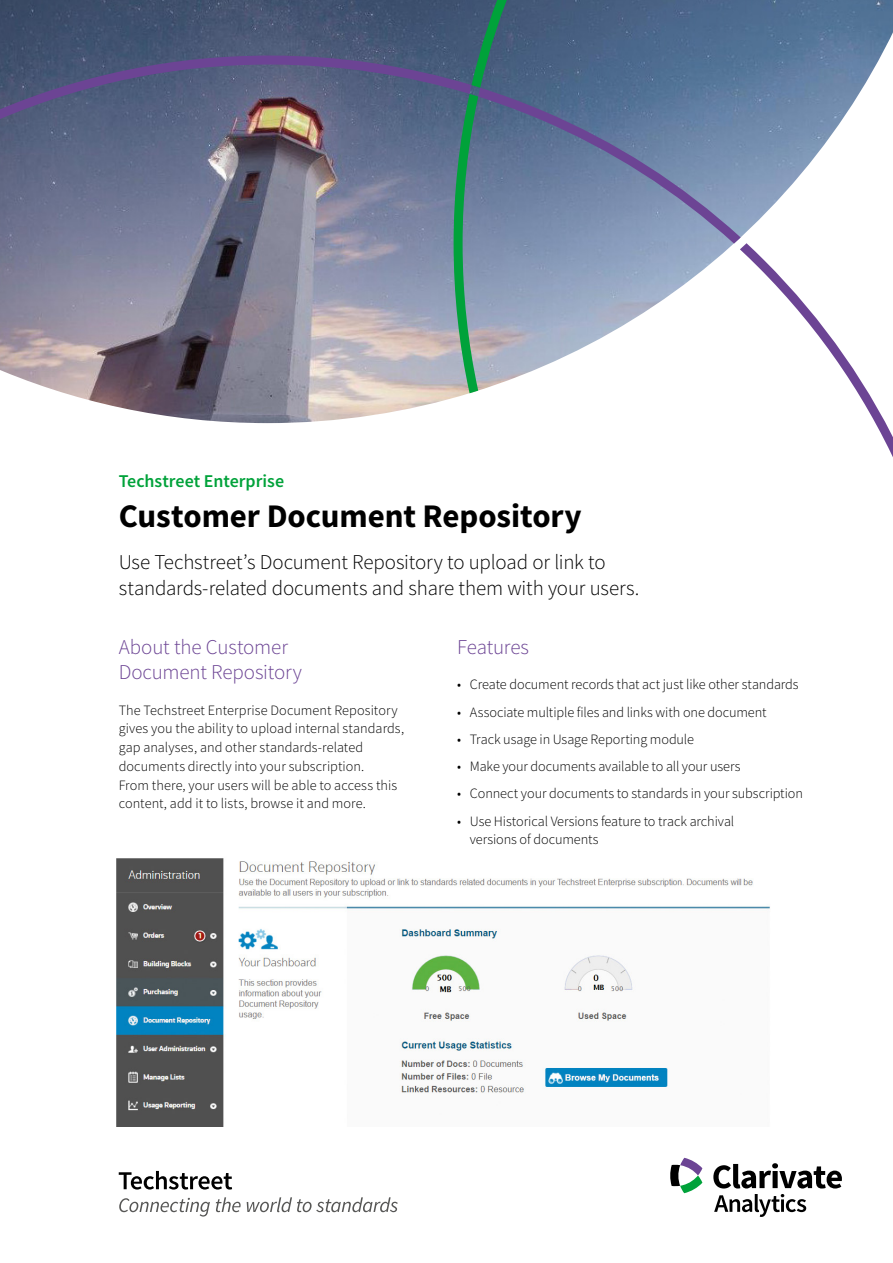
<style>
.page{position:relative;width:893px;height:1263px;background:#fff}
.page>*{position:absolute;margin:0;border:0;box-sizing:border-box;transform-origin:0 0}
.t1{font:700 33px "Source Sans Pro";letter-spacing:-.005em;color:#000}
.t2{font:300 21px/25.2px "Source Sans Pro";letter-spacing:-.01em;color:#000}
.t3{font:300 21px/25.2px "Source Sans Pro";letter-spacing:-.01em;color:#6c4494}
.t4{font:600 18px "Source Sans Pro";color:#00a23a}
.t5{font:300 14.25px/18.8px "Source Sans Pro";color:#000}
</style>
<div class="page">
<svg style="left:0;top:0;width:893px;height:457px"></svg>
<svg style="left:670px;top:1158px;width:32px;height:35px"></svg>
<svg style="left:713px;top:1163px;width:129px;height:25px"></svg>
<svg style="left:714px;top:1194px;width:92px;height:23px"></svg>
<img style="left:116px;top:858px;width:654px;height:269px">
<svg style="left:119px;top:1171px;width:113px;height:18px"></svg>
<svg style="left:119px;top:1198px;width:91px;height:18px"></svg>
<svg style="left:216px;top:1197px;width:25px;height:15px"></svg>
<svg style="left:247px;top:1197px;width:151px;height:15px"></svg>
<p class="t4" style="left:119px;top:469px;width:167px">Techstreet Enterprise</p>
<h1 class="t1" style="left:119px;top:494px;width:465px">Customer Document Repository</h1>
<h2 class="t2" style="left:119px;top:550px;width:522px">Use Techstreet’s Document Repository to upload or link to standards-related documents and share them with your users.</h2>
<h2 class="t3" style="left:119px;top:634px;width:185px">About the Customer<br>Document Repository</h2>
<p class="t5" style="left:119px;top:700px;width:287px">The Techstreet Enterprise Document Repository gives you the ability to upload internal standards, gap analyses, and other standards-related documents directly into your subscription.<br>From there, your users will be able to access this content, add it to lists, browse it and more.</p>
<h2 class="t3" style="left:457px;top:634px;width:74px">Features</h2>
<p class="t5" style="left:457px;top:675px;width:343px">• Create document records that act just like other standards</p>
<p class="t5" style="left:457px;top:702px;width:311px">• Associate multiple files and links with one document</p>
<p class="t5" style="left:457px;top:730px;width:238px">• Track usage in Usage Reporting module</p>
<p class="t5" style="left:457px;top:757px;width:285px">• Make your documents available to all your users</p>
<p class="t5" style="left:457px;top:784px;width:347px">• Connect your documents to standards in your subscription</p>
<p class="t5" style="left:470px;top:812px;width:266px;text-indent:-13px">• Use Historical Versions feature to track archival versions of documents</p>
</div>
